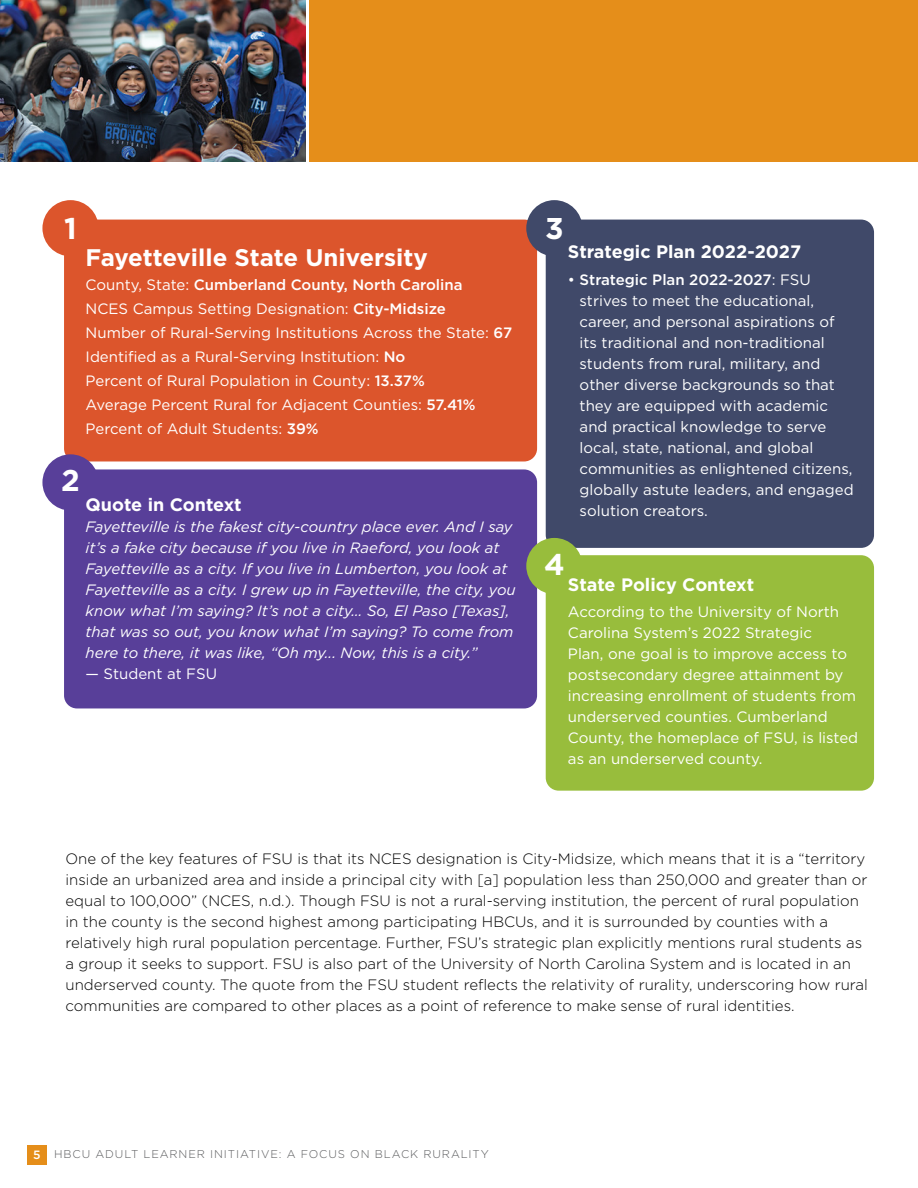
<style>
.page{position:relative;width:918px;height:1188px;background:#fff}
.page>*{position:absolute;margin:0;border:0;box-sizing:border-box;transform-origin:0 0}
.t1{font:700 30px "Gotham";color:#fff}
.t2{font:700 24px "Gotham";color:#fff}
.t3{font:700 18px "Gotham";color:#fff}
.t4{font:15px/21px "Gotham";color:#fff}
.t5{font:300 15px/21px "Gotham";color:#000}
.t6{font:italic 15px/21px "Gotham";color:#fff}
.t7{font:300 11.25px "Gotham";letter-spacing:.08em;color:#58595b}
.s1{font-weight:500}
.s2{font-weight:500;font-size:12px;color:#fff}
</style>
<div class="page">
<div style="left:309px;top:0;width:609px;height:162px;background:#e58e1a"></div>
<img style="left:0;top:0;width:305px;height:162px">
<div style="left:27px;top:1145px;width:20px;height:20px;background:#e58e1a"></div>
<div style="left:64px;top:220px;width:473px;height:241px;background:#dc552c;border-radius:13px"></div>
<div style="left:42px;top:200px;width:57px;height:56px;background:#dc552c;border-radius:50%"></div>
<div style="left:64px;top:469px;width:473px;height:239px;background:#583f99;border-radius:13px"></div>
<div style="left:42px;top:454px;width:57px;height:57px;background:#583f99;border-radius:50%"></div>
<div style="left:546px;top:220px;width:328px;height:328px;background:#404969;border-radius:13px"></div>
<div style="left:526px;top:200px;width:56px;height:56px;background:#404969;border-radius:50%"></div>
<div style="left:546px;top:555px;width:328px;height:236px;background:#98bd3c;border-radius:13px"></div>
<div style="left:526px;top:538px;width:56px;height:56px;background:#98bd3c;border-radius:50%"></div>
<h1 class="t1" style="left:64px;top:211px;width:14px">1</h1>
<h2 class="t2" style="left:86px;top:244px;width:344px">Fayetteville State University</h2>
<p class="t4" style="left:86px;top:273px;width:428px;line-height:24px">County, State: <span class="s1">Cumberland County, North Carolina<br></span>NCES Campus Setting Designation: <span class="s1">City-Midsize<br></span>Number of Rural-Serving Institutions Across the State: <span class="s1">67<br></span>Identified as a Rural-Serving Institution: <span class="s1">No<br></span>Percent of Rural Population in County: <span class="s1">13.37%<br></span>Average Percent Rural for Adjacent Counties: <span class="s1">57.41% </span>Percent of Adult Students: <span class="s1">39%</span></p>
<h1 class="t1" style="left:61px;top:463px;width:20px">2</h1>
<p class="t3" style="left:86px;top:494px;width:158px">Quote in Context</p>
<p class="t6" style="left:86px;top:516px;width:432px">Fayetteville is the fakest city-country place ever. And I say it’s a fake city because if you live in Raeford, you look at Fayetteville as a city. If you live in Lumberton, you look at Fayetteville as a city. I grew up in Fayetteville, the city, you know what I’m saying? It’s not a city… So, El Paso [Texas], that was so out, you know what I’m saying? To come from here to there, it was like, “Oh my... Now, this is a city.”</p>
<p class="t4" style="left:86px;top:663px;width:133px">— Student at FSU</p>
<h1 class="t1" style="left:545px;top:211px;width:20px">3</h1>
<p class="t3" style="left:568px;top:242px;width:235px">Strategic Plan 2022-2027</p>
<p class="t4" style="left:580px;top:269px;width:276px;text-indent:-12px">• <span class="s1">Strategic Plan 2022-2027</span>: FSU strives to meet the educational, career, and personal aspirations of its traditional and non-traditional students from rural, military, and other diverse backgrounds so that they are equipped with academic and practical knowledge to serve local, state, national, and global communities as enlightened citizens, globally astute leaders, and engaged solution creators.</p>
<h1 class="t1" style="left:544px;top:547px;width:22px">4</h1>
<p class="t3" style="left:568px;top:574px;width:188px">State Policy Context</p>
<p class="t4" style="left:568px;top:601px;width:292px">According to the University of North Carolina System’s 2022 Strategic<br>Plan, one goal is to improve access to postsecondary degree attainment by increasing enrollment of students from underserved counties. Cumberland County, the homeplace of FSU, is listed as an underserved county.</p>
<p class="t5" style="left:66px;top:848px;width:804px">One of the key features of FSU is that its NCES designation is City-Midsize, which means that it is a “territory inside an urbanized area and inside a principal city with [a] population less than 250,000 and greater than or equal to 100,000” (NCES, n.d.). Though FSU is not a rural-serving institution, the percent of rural population in the county is the second highest among participating HBCUs, and it is surrounded by counties with a relatively high rural population percentage. Further, FSU’s strategic plan explicitly mentions rural students as a group it seeks to support. FSU is also part of the University of North Carolina System and is located in an underserved county. The quote from the FSU student reflects the relativity of rurality, underscoring how rural communities are compared to other places as a point of reference to make sense of rural identities.</p>
<p class="t7" style="left:33px;top:1148px;width:457px"><span class="s2">5</span> HBCU ADULT LEARNER INITIATIVE: A FOCUS ON BLACK RURALITY</p>
</div>
